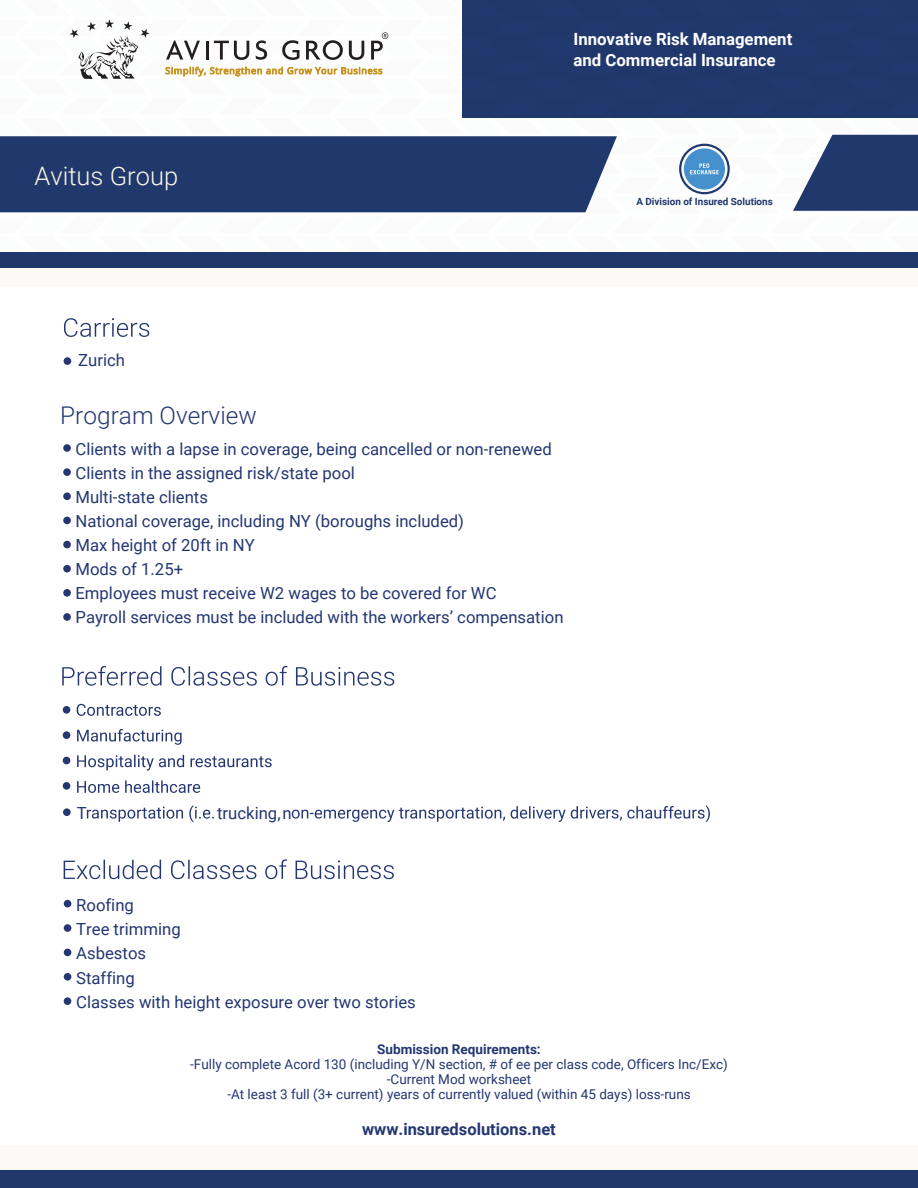
<style>
.page{position:relative;width:918px;height:1188px;background:#fff}
.page>*{position:absolute;margin:0;border:0;box-sizing:border-box;transform-origin:0 0}
.t1{font:300 25.5px "Roboto";color:#f9f9e5}
.t2{font:300 24.45px "Roboto";color:#243771}
.t3{font:700 16.8px/21px "Roboto";color:#fff}
.t4{font:16.65px/24px "Roboto";color:#243771}
.t5{font:700 16.5px "Roboto";color:#243771}
.t6{font:13.5px/15px "Roboto";color:#243771;text-align:center}
.t7{font:700 13.5px "Roboto";color:#243771}
.t8{font:700 9.9px "Roboto";color:#21386d}
</style>
<div class="page">
<img style="left:0;top:0;width:918px;height:213px">
<div style="left:0;top:1146px;width:918px;height:42px;background:#fbfaf7"></div>
<div style="left:0;top:136px;width:617px;height:76px;background:#21386d"></div>
<svg style="left:793px;top:135px;width:125px;height:76px"></svg>
<div style="left:0;top:1170px;width:918px;height:18px;background:#21386d"></div>
<svg style="left:166px;top:40px;width:34px;height:20px"></svg>
<hr style="left:206px;top:41px;width:3px;height:19px;background:#231f20">
<svg style="left:214px;top:41px;width:35px;height:19px"></svg>
<svg style="left:256px;top:40px;width:11px;height:20px"></svg>
<svg style="left:282px;top:40px;width:18px;height:20px"></svg>
<svg style="left:306px;top:40px;width:37px;height:20px"></svg>
<svg style="left:349px;top:41px;width:15px;height:19px"></svg>
<svg style="left:371px;top:32px;width:17px;height:28px"></svg>
<svg style="left:70px;top:19px;width:80px;height:60px"></svg>
<svg style="left:166px;top:67px;width:216px;height:9px"></svg>
<svg style="left:679px;top:144px;width:51px;height:50px"></svg>
<div style="left:0;top:265px;width:918px;height:22px;background:#fbfaf7"></div>
<div style="left:0;top:253px;width:918px;height:15px;background:#21386d"></div>
<div style="left:64px;top:357px;width:7px;height:8px;background:#253772;border-radius:4px"></div>
<svg style="left:64px;top:318px;width:85px;height:19px"></svg>
<div style="left:63px;top:444px;width:8px;height:8px;background:#253772;border-radius:4px"></div>
<div style="left:63px;top:468px;width:8px;height:8px;background:#253772;border-radius:4px"></div>
<svg style="left:77px;top:704px;width:84px;height:12px"></svg>
<svg style="left:62px;top:666px;width:331px;height:20px"></svg>
<svg style="left:64px;top:859px;width:328px;height:20px"></svg>
<div style="left:63px;top:492px;width:8px;height:8px;background:#253772;border-radius:4px"></div>
<div style="left:63px;top:517px;width:8px;height:7px;background:#253772;border-radius:4px"></div>
<div style="left:63px;top:541px;width:8px;height:7px;background:#253772;border-radius:4px"></div>
<div style="left:64px;top:900px;width:7px;height:7px;background:#253772;border-radius:4px"></div>
<div style="left:64px;top:924px;width:7px;height:8px;background:#253772;border-radius:4px"></div>
<div style="left:64px;top:949px;width:7px;height:7px;background:#253772;border-radius:4px"></div>
<div style="left:64px;top:973px;width:7px;height:8px;background:#253772;border-radius:4px"></div>
<div style="left:64px;top:997px;width:7px;height:8px;background:#253772;border-radius:4px"></div>
<div style="left:63px;top:706px;width:7px;height:8px;background:#253772;border-radius:4px"></div>
<div style="left:63px;top:731px;width:7px;height:8px;background:#253772;border-radius:4px"></div>
<div style="left:63px;top:757px;width:7px;height:7px;background:#253772;border-radius:4px"></div>
<div style="left:63px;top:782px;width:7px;height:8px;background:#253772;border-radius:4px"></div>
<div style="left:63px;top:808px;width:8px;height:8px;background:#253772;border-radius:4px"></div>
<div style="left:63px;top:565px;width:8px;height:8px;background:#253772;border-radius:4px"></div>
<div style="left:63px;top:589px;width:8px;height:8px;background:#253772;border-radius:4px"></div>
<div style="left:63px;top:613px;width:8px;height:8px;background:#253772;border-radius:4px"></div>
<h1 class="t1" style="left:35px;top:158px;width:145px">Avitus Group</h1>
<p class="t3" style="left:573px;top:28px;width:220px">Innovative Risk Management and Commercial Insurance</p>
<p class="t8" style="left:636px;top:194px;width:138px">A Division of Insured Solutions</p>
<p class="t4" style="left:78px;top:347px;width:48px">Zurich</p>
<h2 class="t2" style="left:60px;top:398px;width:198px">Program Overview</h2>
<p class="t4" style="left:75px;top:436px;width:490px">Clients with a lapse in coverage, being cancelled or non-renewed Clients in the assigned risk/state pool<br>Multi-state clients<br>National coverage, including NY (boroughs included)<br>Max height of 20ft in NY<br>Mods of 1.25+<br>Employees must receive W2 wages to be covered for WC<br>Payroll services must be included with the workers’ compensation</p>
<p class="t4" style="left:77px;top:800px;width:11px">T</p>
<p class="t4" style="left:217px;top:800px;width:76px">trucking,n</p>
<p class="t4" style="left:76px;top:892px;width:341px;line-height:24.5px">Roofing<br>Tree trimming<br>Asbestos<br>Staffing<br>Classes with height exposure over two stories</p>
<p class="t7" style="left:377px;top:1039px;width:165px">Submission Requirements:</p>
<p class="t6" style="left:190px;top:1056px;width:539px">-Fully complete Acord 130 (including Y/N section, # of ee per class code, Officers Inc/Exc) -Current Mod worksheet<br>-At least 3 full (3+ current) years of currently valued (within 45 days) loss-runs</p>
<p class="t5" style="left:362px;top:1117px;width:195px">www.insuredsolutions.net</p>
</div>
